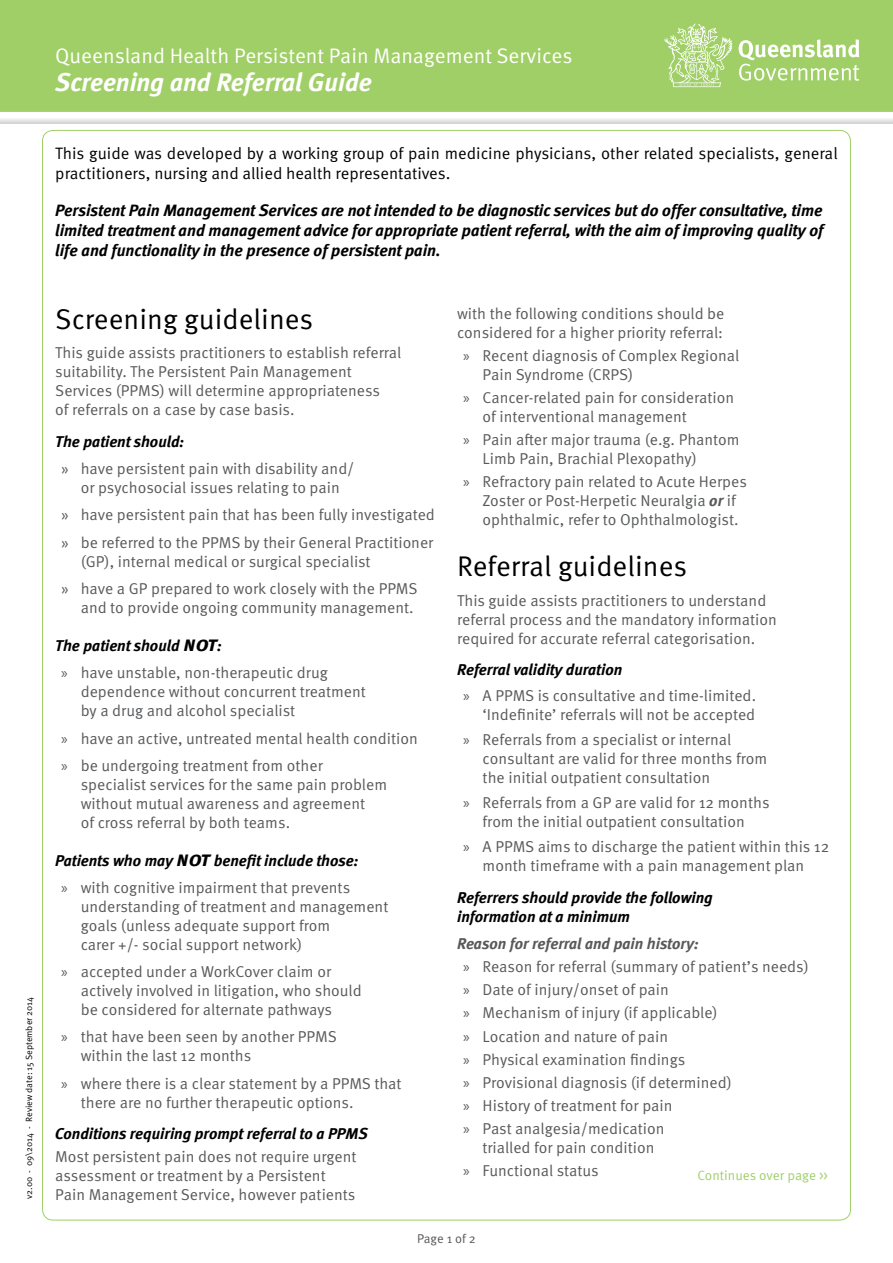
<style>
.page{position:relative;width:893px;height:1263px;background:#fff}
.page>*{position:absolute;margin:0;border:0;box-sizing:border-box;transform-origin:0 0}
.t1{font:28.5px "Meta OT Norm";color:#000}
.t2{font:italic 700 25.5px "Meta";color:#fff}
.t3{font:21px "Meta OT Norm";color:#fff}
.t4{font:italic 700 16.5px/19.8px "Meta";color:#000;text-align:justify}
.t5{font:16.5px/19.8px "Meta OT Norm";color:#000}
.t6{font:15.75px/18.9px "Meta OT Norm";color:#58595b}
.t7{font:italic 700 15.75px/18.9px "Meta";color:#000}
.t8{font:italic 700 15.75px "Meta";color:#58595b}
.t9{font:13.5px "Meta OT Norm";color:#a0cf67}
.t10{font:12.75px "Meta OT Norm";color:#58595b}
.t11{font:9px "Meta OT Norm";color:#000}
.s1{font-family:"Meta Bold Italic Caps";font-weight:400;font-style:normal;font-size:21px}
.s2{font-family:"Myriad Pro"}
.s3{font-family:"Meta";font-weight:700;font-style:italic}
</style>
<div class="page">
<div style="left:0;top:0;width:893px;height:112px;background:#a0cf67"></div>
<div style="left:0;top:117px;width:893px;height:6px;background:#eaeaeb"></div>
<svg style="left:739px;top:39px;width:120px;height:42px"></svg>
<svg style="left:664px;top:23px;width:68px;height:64px;background:#b7da8c"></svg>
<p class="t11" style="left:24px;top:1199px;width:204px;rotate:-90deg">v2.00 - 09\2014 - Review date: 15 September 2014</p>
<h3 class="t3" style="left:55px;top:43px;width:519px">Queensland Health Persistent Pain Management Services</h3>
<h2 class="t2" style="left:55px;top:67px;width:318px">Screening and Referral Guide</h2>
<p class="t5" style="left:55px;top:144px;width:784px">This guide was developed by a working group of pain medicine physicians, other related specialists, general practitioners, nursing and allied health representatives.</p>
<p class="t4" style="left:55px;top:200px;width:770px">Persistent Pain Management Services are not intended to be diagnostic services but do offer consultative, time limited treatment and management advice for appropriate patient referral, with the aim of improving quality of life and functionality in the presence of persistent pain.</p>
<h1 class="t1" style="left:55px;top:302px;width:260px">Screening guidelines</h1>
<p class="t6" style="left:55px;top:344px;width:348px">This guide assists practitioners to establish referral suitability. The Persistent Pain Management Services (PPMS) will determine appropriateness<br>of referrals on a case by case basis.</p>
<p class="t7" style="left:55px;top:431px;width:130px">The patient should:</p>
<p class="t6" style="left:61px;top:459px;width:295px;text-align:center">» have persistent pain with disability and/ or psychosocial issues relating to pain</p>
<p class="t6" style="left:61px;top:501px;width:375px;line-height:27.5px">» have persistent pain that has been fully investigated » be referred to the PPMS by their General Practitioner</p>
<p class="t6" style="left:61px;top:548px;width:358px;line-height:27.5px;text-indent:19px">(GP), internal medical or surgical specialist<br>» have a GP prepared to work closely with the PPMS</p>
<p class="t6" style="left:81px;top:598px;width:334px">and to provide ongoing community management.</p>
<p class="t7" style="left:55px;top:636px;width:168px">The patient should <span class="s1">not</span>:</p>
<p class="t6" style="left:81px;top:664px;width:287px;text-indent:-19px"><span class="s2">»</span> have unstable, non-therapeutic drug dependence without concurrent treatment by a drug and alcohol specialist</p>
<p class="t6" style="left:61px;top:724px;width:358px;line-height:27.5px"><span class="s2">»</span> have an active, untreated mental health condition <span class="s2">»</span> be undergoing treatment from other</p>
<p class="t6" style="left:81px;top:775px;width:308px">specialist services for the same pain problem without mutual awareness and agreement<br>of cross referral by both teams.</p>
<p class="t7" style="left:55px;top:850px;width:305px">Patients who may <span class="s1">not</span> benefit include those:</p>
<p class="t6" style="left:81px;top:878px;width:309px;text-indent:-19px"><span class="s2">»</span> with cognitive impairment that prevents understanding of treatment and management goals (unless adequate support from<br>carer +/- social support network)</p>
<p class="t6" style="left:81px;top:962px;width:283px;text-indent:-19px"><span class="s2">»</span> accepted under a WorkCover claim or actively involved in litigation, who should be considered for alternate pathways</p>
<p class="t6" style="left:81px;top:1028px;width:258px;text-indent:-19px"><span class="s2">»</span> that have been seen by another PPMS within the last 12 months</p>
<p class="t6" style="left:81px;top:1074px;width:322px;text-indent:-19px"><span class="s2">»</span> where there is a clear statement by a PPMS that there are no further therapeutic options.</p>
<p class="t7" style="left:55px;top:1124px;width:314px">Conditions requiring prompt referral to a PPMS</p>
<p class="t6" style="left:55px;top:1148px;width:303px">Most persistent pain does not require urgent assessment or treatment by a Persistent<br>Pain Management Service, however patients</p>
<p class="t6" style="left:457px;top:304px;width:269px">with the following conditions should be considered for a higher priority referral:</p>
<p class="t6" style="left:483px;top:346px;width:258px;text-indent:-19px"><span class="s2">»</span> Recent diagnosis of Complex Regional<br>Pain Syndrome (CRPS)</p>
<p class="t6" style="left:483px;top:388px;width:253px;text-indent:-19px"><span class="s2">»</span> Cancer-related pain for consideration of interventional management</p>
<p class="t6" style="left:483px;top:431px;width:258px;text-indent:-19px"><span class="s2">»</span> Pain after major trauma (e.g. Phantom<br>Limb Pain, Brachial Plexopathy)</p>
<p class="t6" style="left:483px;top:473px;width:266px;text-indent:-19px"><span class="s2">»</span> Refractory pain related to Acute Herpes<br>Zoster or Post-Herpetic Neuralgia <span class="s3">or</span> if ophthalmic, refer to Ophthalmologist.</p>
<h1 class="t1" style="left:457px;top:549px;width:231px">Referral guidelines</h1>
<p class="t6" style="left:457px;top:591px;width:321px">This guide assists practitioners to understand referral process and the mandatory information required for accurate referral categorisation.</p>
<p class="t7" style="left:457px;top:660px;width:167px">Referral validity duration</p>
<p class="t6" style="left:463px;top:686px;width:295px;text-align:right"><span class="s2">»</span> A PPMS is consultative and time-limited. ‘Indefinite’ referrals will not be accepted</p>
<p class="t6" style="left:483px;top:730px;width:286px;text-indent:-19px"><span class="s2">»</span> Referrals from a specialist or internal consultant are valid for three months from the initial outpatient consultation</p>
<p class="t6" style="left:463px;top:793px;width:308px;text-align:center"><span class="s2">»</span> Referrals from a GP are valid for 12 months from the initial outpatient consultation</p>
<p class="t6" style="left:463px;top:837px;width:368px;text-align:center"><span class="s2">»</span> A PPMS aims to discharge the patient within this 12 month timeframe with a pain management plan</p>
<p class="t7" style="left:457px;top:887px;width:257px">Referrers should provide the following information at a minimum</p>
<p class="t8" style="left:457px;top:934px;width:243px">Reason for referral and pain history:</p>
<p class="t6" style="left:463px;top:955px;width:347px;line-height:23.1px"><span class="s2">»</span> Reason for referral (summary of patient’s needs) <span class="s2">»</span> Date of injury/onset of pain<br><span class="s2">»</span> Mechanism of injury (if applicable)<br><span class="s2">»</span> Location and nature of pain<br><span class="s2">»</span> Physical examination findings<br><span class="s2">»</span> Provisional diagnosis (if determined)<br><span class="s2">»</span> History of treatment for pain<br><span class="s2">»</span> Past analgesia/medication</p>
<p class="t6" style="left:463px;top:1136px;width:193px;line-height:23.1px;text-indent:19px">trialled for pain condition <span class="s2">»</span> Functional status</p>
<p class="t9" style="left:698px;top:1167px;width:132px">Continues over page &gt;&gt;</p>
<p class="t10" style="left:417px;top:1231px;width:60px">Page 1 of 2</p>
</div>
